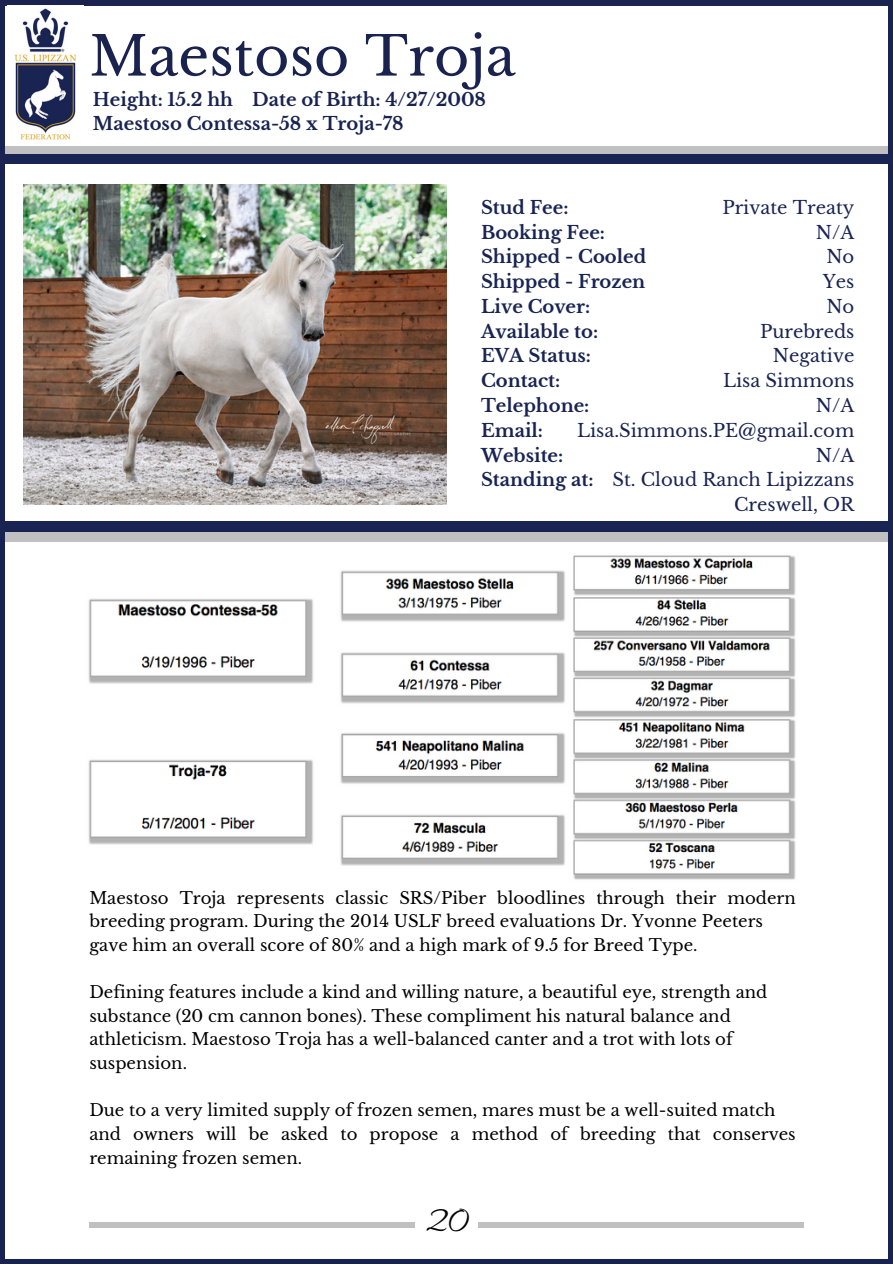
<style>
.page{position:relative;width:893px;height:1264px;background:#fff}
.page>*{position:absolute;margin:0;border:0;box-sizing:border-box;transform-origin:0 0}
.t1{font:54px "Libre Baskerville";color:#1a2350}
.t2{font:39.3px "Allura";color:#000}
.t3{font:700 18px/24.8px "Libre Baskerville";color:#192452}
.t4{font:18px "Libre Baskerville";color:#192452}
.t5{font:700 18px/24.8px "Libre Baskerville";color:#192351}
.t6{font:16.5px/23.7px "Libre Baskerville";color:#000}
</style>
<div class="page">
<div style="left:0;top:0;width:892px;height:5px;background:#1a2350"></div>
<hr style="left:0;top:1259px;width:892px;height:4px;background:#192351">
<div style="left:0;top:531px;width:892px;height:10px;background:#c0c0c0"></div>
<div style="left:0;top:146px;width:892px;height:10px;background:#c0c0c0"></div>
<hr style="left:0;top:5px;width:4px;height:1254px;background:#192351">
<hr style="left:888px;top:5px;width:4px;height:1258px;background:#192351">
<hr style="left:89px;top:1222px;width:325px;height:4px;background:#c0c0c0">
<hr style="left:478px;top:1222px;width:326px;height:4px;background:#c0c0c0">
<img style="left:14px;top:8px;width:62px;height:132px">
<img style="left:24px;top:184px;width:423px;height:321px">
<img style="left:88px;top:555px;width:708px;height:325px">
<div style="left:0;top:154px;width:892px;height:10px;background:#192452"></div>
<div style="left:0;top:522px;width:892px;height:9px;background:#192452"></div>
<p class="t1" style="left:89px;top:23px;width:428px">Maestoso Troja</p>
<p class="t5" style="left:93px;top:87px;width:394px">Height: 15.2 hh Date of Birth: 4/27/2008<br>Maestoso Contessa-58 x Troja-78</p>
<h1 class="t3" style="left:481px;top:195px;width:167px">Stud Fee:<br>Booking Fee:<br>Shipped - Cooled<br>Shipped - Frozen<br>Live Cover:<br>Available to:<br>EVA Status:<br>Contact:<br>Telephone:<br>Email:<br>Website:<br>Standing at:</h1>
<h2 class="t4" style="left:722px;top:196px;width:133px">Private Treaty</h2>
<p class="t4" style="left:815px;top:221px;width:40px">N/A</p>
<h2 class="t4" style="left:826px;top:246px;width:30px">No</h2>
<p class="t4" style="left:822px;top:271px;width:33px">Yes</p>
<p class="t4" style="left:826px;top:295px;width:30px">No</p>
<p class="t4" style="left:760px;top:320px;width:96px">Purebreds</p>
<p class="t4" style="left:772px;top:345px;width:83px">Negative</p>
<p class="t4" style="left:723px;top:370px;width:133px">Lisa Simmons</p>
<p class="t4" style="left:815px;top:394px;width:40px">N/A</p>
<p class="t4" style="left:577px;top:419px;width:279px">Lisa.Simmons.PE@gmail.com</p>
<p class="t4" style="left:815px;top:444px;width:40px">N/A</p>
<p class="t4" style="left:612px;top:469px;width:243px">St. Cloud Ranch Lipizzans</p>
<p class="t4" style="left:734px;top:493px;width:122px">Creswell, OR</p>
<p class="t6" style="left:89px;top:886px;width:707px">Maestoso Troja represents classic SRS/Piber bloodlines through their modern breeding program. During the 2014 USLF breed evaluations Dr. Yvonne Peeters</p>
<p class="t6" style="left:89px;top:933px;width:609px">gave him an overall score of 80% and a high mark of 9.5 for Breed Type.</p>
<p class="t6" style="left:89px;top:980px;width:679px">Defining features include a kind and willing nature, a beautiful eye, strength and</p>
<p class="t6" style="left:89px;top:1004px;width:643px">substance (20 cm cannon bones). These compliment his natural balance and</p>
<p class="t6" style="left:89px;top:1027px;width:645px">athleticism. Maestoso Troja has a well-balanced canter and a trot with lots of</p>
<p class="t6" style="left:89px;top:1051px;width:99px">suspension.</p>
<p class="t6" style="left:89px;top:1098px;width:687px">Due to a very limited supply of frozen semen, mares must be a well-suited match</p>
<p class="t6" style="left:89px;top:1122px;width:707px">and owners will be asked to propose a method of breeding that conserves remaining frozen semen.</p>
<p class="t2" style="left:424px;top:1198px;width:46px">20</p>
</div>
